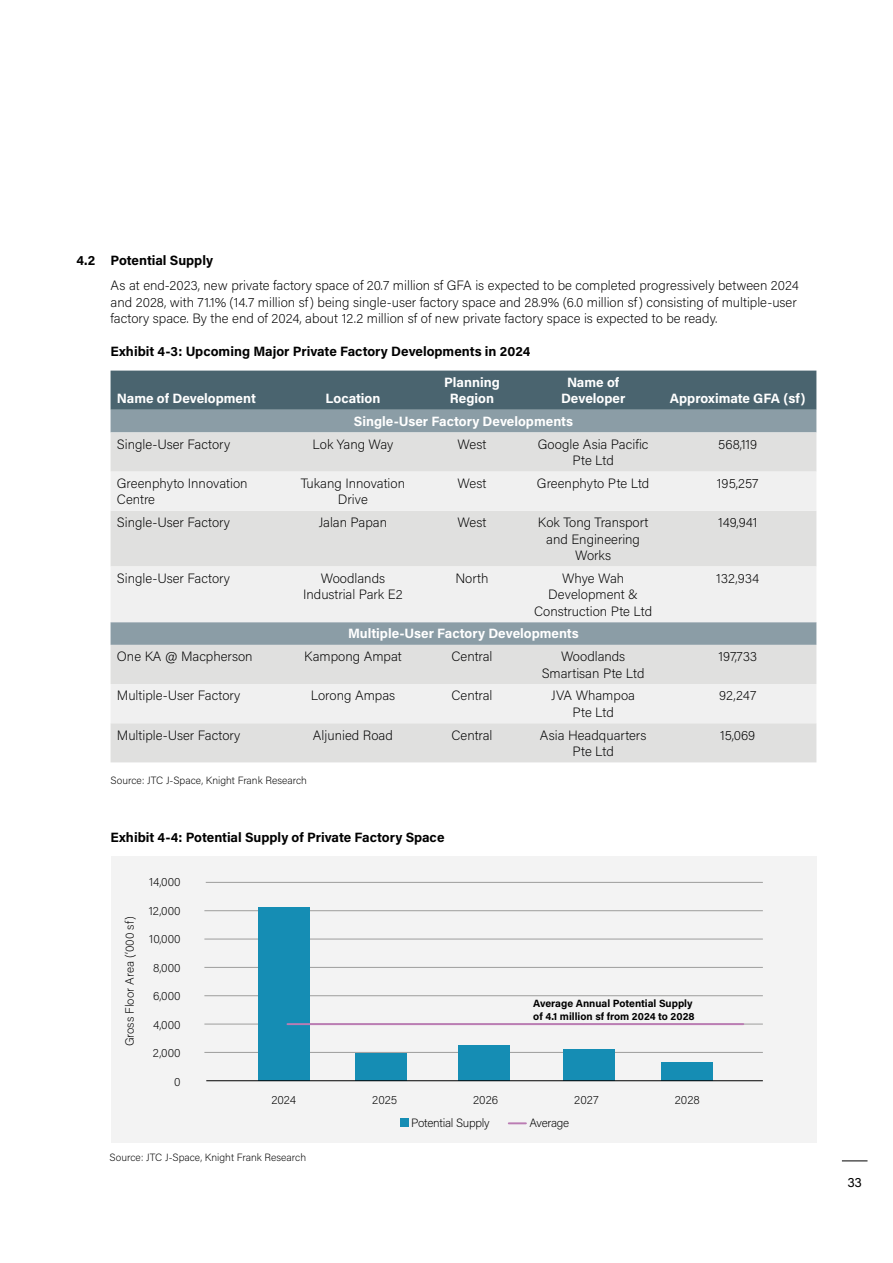
<style>
.page{position:relative;width:893px;height:1263px;background:#fff}
.page>*{position:absolute;margin:0;border:0;box-sizing:border-box;transform-origin:0 0}
.t1{font:200 13.5px/16.5px "Acumin Pro";color:#000;text-align:center}
.t2{font:700 13.5px/16.5px "Acumin Pro";color:#fff;text-align:center}
.t3{font:700 13.5px "Acumin Pro";color:#000}
.t4{font:13.5px "Acumin Pro";color:#000}
.t5{font:200 12px "Acumin Pro";color:#000}
.t6{font:200 12px "Acumin Pro";letter-spacing:-.02em;color:#000}
.t7{font:200 10.5px "Acumin Pro";color:#000}
.t8{font:700 10.5px/13.5px "Acumin Pro";color:#000}
</style>
<div class="page">
<div style="left:111px;top:371px;width:705px;height:39px;background:#4a646f"></div>
<div style="left:111px;top:410px;width:705px;height:22px;background:#8b9da6"></div>
<div style="left:111px;top:432px;width:705px;height:330px;background:#e0e0df"></div>
<svg style="left:111px;top:472px;width:705px;height:251px;fill:#f0f0f0"></svg>
<div style="left:111px;top:856px;width:705px;height:287px;background:#f0f0f0"></div>
<hr style="left:204px;top:1024px;width:559px;height:1px;background:#9d9d9c">
<hr style="left:204px;top:995px;width:559px;height:1px;background:#9d9d9c">
<hr style="left:204px;top:1052px;width:559px;height:1px;background:#9d9d9c">
<hr style="left:204px;top:967px;width:559px;height:1px;background:#9d9d9c">
<hr style="left:204px;top:939px;width:559px;height:1px;background:#9d9d9c">
<hr style="left:204px;top:910px;width:559px;height:1px;background:#9d9d9c">
<hr style="left:206px;top:882px;width:557px;height:1px;background:#9d9d9c">
<div style="left:258px;top:907px;width:51px;height:173px;background:#158db4"></div>
<div style="left:355px;top:1053px;width:51px;height:27px;background:#158db4"></div>
<div style="left:458px;top:1045px;width:51px;height:35px;background:#158db4"></div>
<div style="left:563px;top:1049px;width:51px;height:31px;background:#158db4"></div>
<div style="left:662px;top:1062px;width:51px;height:18px;background:#158db4"></div>
<hr style="left:206px;top:1080px;width:557px;height:1px;background:#000">
<div style="left:400px;top:1118px;width:9px;height:9px;background:#158db4"></div>
<svg style="left:509px;top:1122px;width:17px;height:2px"></svg>
<hr style="left:287px;top:1023px;width:456px;height:2px;background:#bb7cb3">
<svg style="left:842px;top:1160px;width:25px;height:1px"></svg>
<p class="t3" style="left:77px;top:251px;width:138px">4.2 Potential Supply</p>
<p class="t1" style="left:111px;top:277px;width:690px;text-align:left">As at end-2023, new private factory space of 20.7 million sf GFA is expected to be completed progressively between 2024 and 2028, with 71.1% (14.7 million sf) being single-user factory space and 28.9% (6.0 million sf) consisting of multiple-user factory space. By the end of 2024, about 12.2 million sf of new private factory space is expected to be ready.</p>
<p class="t3" style="left:111px;top:342px;width:421px">Exhibit 4-3: Upcoming Major Private Factory Developments in 2024</p>
<p class="t2" style="left:117px;top:390px;width:141px">Name of Development</p>
<p class="t2" style="left:325px;top:390px;width:56px">Location</p>
<p class="t2" style="left:444px;top:373px;width:57px">Planning<br>Region</p>
<p class="t2" style="left:561px;top:373px;width:66px">Name of<br>Developer</p>
<p class="t2" style="left:670px;top:390px;width:137px">Approximate GFA (sf)</p>
<p class="t2" style="left:354px;top:412px;width:221px">Single-User Factory Developments</p>
<p class="t1" style="left:117px;top:435px;width:115px">Single-User Factory</p>
<p class="t1" style="left:313px;top:435px;width:82px">Lok Yang Way</p>
<p class="t1" style="left:458px;top:435px;width:30px">West</p>
<p class="t1" style="left:538px;top:435px;width:112px">Google Asia Pacific<br>Pte Ltd</p>
<p class="t1" style="left:718px;top:435px;width:40px">568,119</p>
<p class="t1" style="left:117px;top:474px;width:132px;text-align:left">Greenphyto Innovation<br>Centre</p>
<p class="t1" style="left:301px;top:474px;width:106px">Tukang Innovation<br>Drive</p>
<p class="t1" style="left:458px;top:474px;width:30px">West</p>
<p class="t1" style="left:537px;top:474px;width:114px">Greenphyto Pte Ltd</p>
<p class="t1" style="left:717px;top:474px;width:43px">195,257</p>
<p class="t1" style="left:117px;top:514px;width:115px">Single-User Factory</p>
<p class="t1" style="left:319px;top:514px;width:70px">Jalan Papan</p>
<p class="t1" style="left:458px;top:514px;width:30px">West</p>
<p class="t1" style="left:538px;top:514px;width:112px">Kok Tong Transport and Engineering<br>Works</p>
<p class="t1" style="left:718px;top:514px;width:41px">149,941</p>
<p class="t1" style="left:117px;top:569px;width:115px">Single-User Factory</p>
<p class="t1" style="left:303px;top:569px;width:101px">Woodlands<br>Industrial Park E2</p>
<p class="t1" style="left:455px;top:569px;width:35px">North</p>
<p class="t1" style="left:534px;top:569px;width:120px">Whye Wah<br>Development &amp;<br>Construction Pte Ltd</p>
<p class="t1" style="left:716px;top:569px;width:44px">132,934</p>
<p class="t2" style="left:348px;top:625px;width:232px">Multiple-User Factory Developments</p>
<p class="t1" style="left:117px;top:648px;width:137px">One KA @ Macpherson</p>
<p class="t1" style="left:304px;top:648px;width:99px">Kampong Ampat</p>
<p class="t1" style="left:451px;top:648px;width:43px">Central</p>
<p class="t1" style="left:542px;top:648px;width:104px">Woodlands<br>Smartisan Pte Ltd</p>
<p class="t1" style="left:718px;top:648px;width:40px">197,733</p>
<p class="t1" style="left:117px;top:687px;width:125px">Multiple-User Factory</p>
<p class="t1" style="left:311px;top:687px;width:86px">Lorong Ampas</p>
<p class="t1" style="left:451px;top:687px;width:43px">Central</p>
<p class="t1" style="left:551px;top:687px;width:85px">JVA Whampoa<br>Pte Ltd</p>
<p class="t1" style="left:719px;top:687px;width:39px">92,247</p>
<p class="t1" style="left:117px;top:726px;width:125px">Multiple-User Factory</p>
<p class="t1" style="left:313px;top:726px;width:81px">Aljunied Road</p>
<p class="t1" style="left:451px;top:726px;width:43px">Central</p>
<p class="t1" style="left:540px;top:726px;width:108px">Asia Headquarters<br>Pte Ltd</p>
<p class="t1" style="left:720px;top:726px;width:36px">15,069</p>
<p class="t7" style="left:111px;top:773px;width:198px">Source: JTC J-Space, Knight Frank Research</p>
<p class="t3" style="left:111px;top:828px;width:335px">Exhibit 4-4: Potential Supply of Private Factory Space</p>
<p class="t5" style="left:149px;top:873px;width:33px">14,000</p>
<p class="t5" style="left:149px;top:902px;width:33px">12,000</p>
<p class="t5" style="left:149px;top:930px;width:33px">10,000</p>
<p class="t5" style="left:153px;top:959px;width:29px">8,000</p>
<p class="t5" style="left:153px;top:987px;width:29px">6,000</p>
<p class="t5" style="left:153px;top:1016px;width:29px">4,000</p>
<p class="t5" style="left:153px;top:1044px;width:29px">2,000</p>
<p class="t5" style="left:174px;top:1073px;width:8px">0</p>
<p class="t5" style="left:121px;top:1046px;width:132px;rotate:-90deg">Gross Floor Area (‘000 sf)</p>
<p class="t8" style="left:533px;top:996px;width:163px">Average Annual Potential Supply of 4.1 million sf from 2024 to 2028</p>
<p class="t5" style="left:271px;top:1092px;width:26px">2024</p>
<p class="t5" style="left:372px;top:1092px;width:26px">2025</p>
<p class="t5" style="left:473px;top:1092px;width:26px">2026</p>
<p class="t5" style="left:574px;top:1092px;width:26px">2027</p>
<p class="t5" style="left:675px;top:1092px;width:27px">2028</p>
<p class="t7" style="left:110px;top:1150px;width:198px">Source: JTC J-Space, Knight Frank Research</p>
<p class="t6" style="left:411px;top:1115px;width:80px">Potential Supply</p>
<p class="t6" style="left:529px;top:1115px;width:41px">Average</p>
<p class="t4" style="left:847px;top:1173px;width:16px">33</p>
</div>
